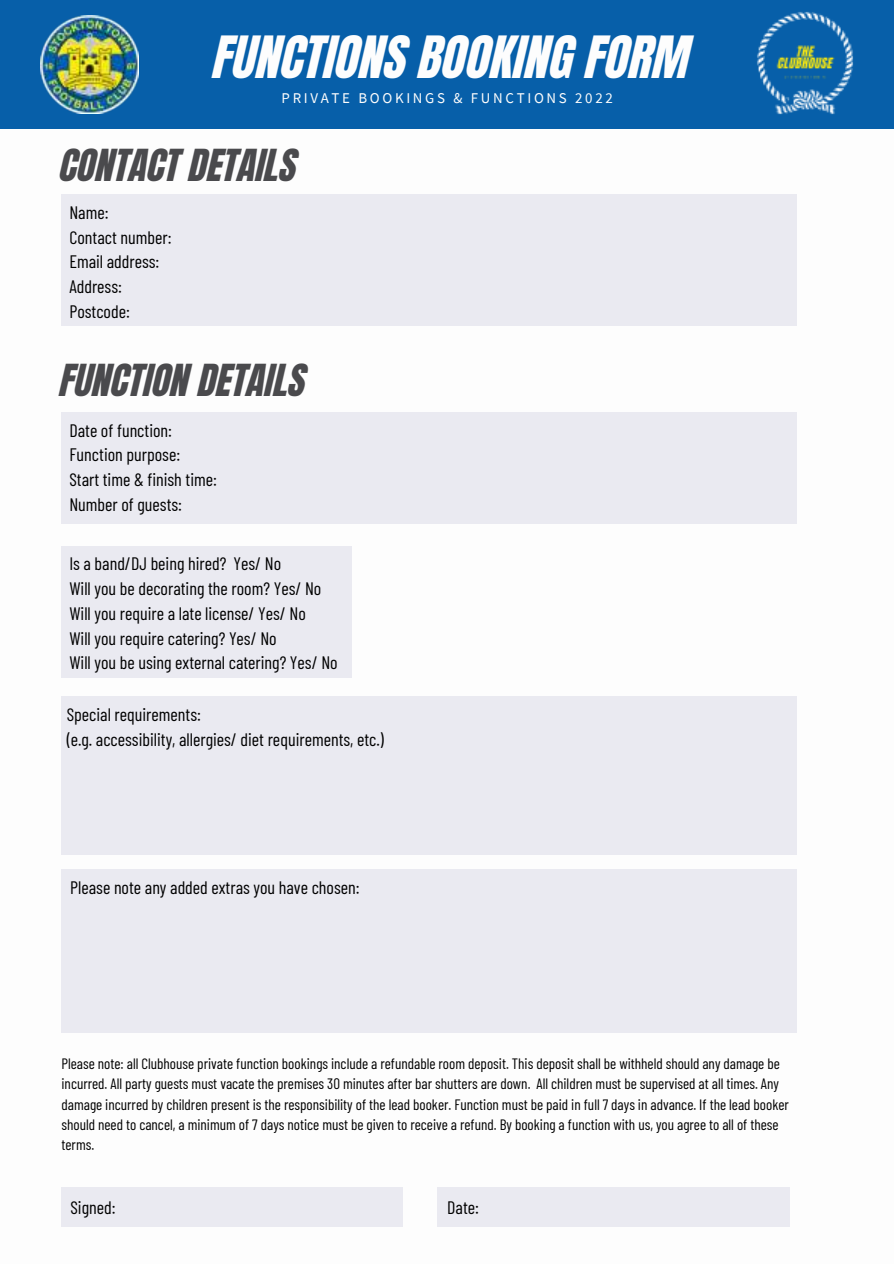
<style>
.page{position:relative;width:894px;height:1264px;background:#fff}
.page>*{position:absolute;margin:0;border:0;box-sizing:border-box;transform-origin:0 0}
.t1{font:49.5px "CA Generated";color:#fdfdfd}
.t2{font:37.5px "CA Generated";color:#4a4a4d}
.t3{font:18px/24.8px "Barlow Condensed";color:#000}
.t4{font:15px/20.2px "Barlow Condensed";color:#000}
.t5{font:14.85px "Source Sans Pro";letter-spacing:.18em;color:#fdfdfd}
</style>
<div class="page">
<div style="left:0;top:0;width:893px;height:128px;background:#075fa9"></div>
<img style="left:757px;top:11px;width:96px;height:104px">
<img style="left:40px;top:16px;width:98px;height:98px">
<div style="left:61px;top:194px;width:735px;height:132px;background:#eaeaf1"></div>
<div style="left:61px;top:412px;width:735px;height:112px;background:#eaeaf1"></div>
<div style="left:61px;top:546px;width:290px;height:131px;background:#eaeaf1"></div>
<div style="left:61px;top:696px;width:735px;height:158px;background:#eaeaf1"></div>
<div style="left:61px;top:869px;width:735px;height:163px;background:#eaeaf1"></div>
<div style="left:62px;top:1187px;width:341px;height:39px;background:#eaeaf1"></div>
<div style="left:437px;top:1187px;width:352px;height:39px;background:#eaeaf1"></div>
<h1 class="t1" style="left:214px;top:32px;width:478px">FUNCTIONS BOOKING FORM</h1>
<p class="t5" style="left:281px;top:89px;width:333px">PRIVATE BOOKINGS &amp; FUNCTIONS 2022</p>
<h2 class="t2" style="left:61px;top:146px;width:238px">CONTACT DETAILS</h2>
<p class="t3" style="left:69px;top:199px;width:104px">Name:<br>Contact number:<br>Email address:<br>Address:<br>Postcode:</p>
<h2 class="t2" style="left:61px;top:361px;width:248px">FUNCTION DETAILS</h2>
<p class="t3" style="left:69px;top:416px;width:149px">Date of function:<br>Function purpose:<br>Start time &amp; finish time:<br>Number of guests:</p>
<p class="t3" style="left:69px;top:550px;width:270px">Is a band/DJ being hired? Yes/ No<br>Will you be decorating the room? Yes/ No Will you require a late license/ Yes/ No<br>Will you require catering? Yes/ No<br>Will you be using external catering? Yes/ No</p>
<p class="t3" style="left:67px;top:701px;width:318px">Special requirements:<br>(e.g. accessibility, allergies/ diet requirements, etc.)</p>
<p class="t3" style="left:70px;top:873px;width:291px">Please note any added extras you have chosen:</p>
<p class="t4" style="left:61px;top:1052px;width:728px">Please note: all Clubhouse private function bookings include a refundable room deposit. This deposit shall be withheld should any damage be incurred. All party guests must vacate the premises 30 minutes after bar shutters are down. All children must be supervised at all times. Any damage incurred by children present is the responsibility of the lead booker. Function must be paid in full 7 days in advance. If the lead booker should need to cancel, a minimum of 7 days notice must be given to receive a refund. By booking a function with us, you agree to all of these terms.</p>
<p class="t3" style="left:70px;top:1193px;width:47px">Signed:</p>
<p class="t3" style="left:447px;top:1193px;width:33px">Date:</p>
</div>
